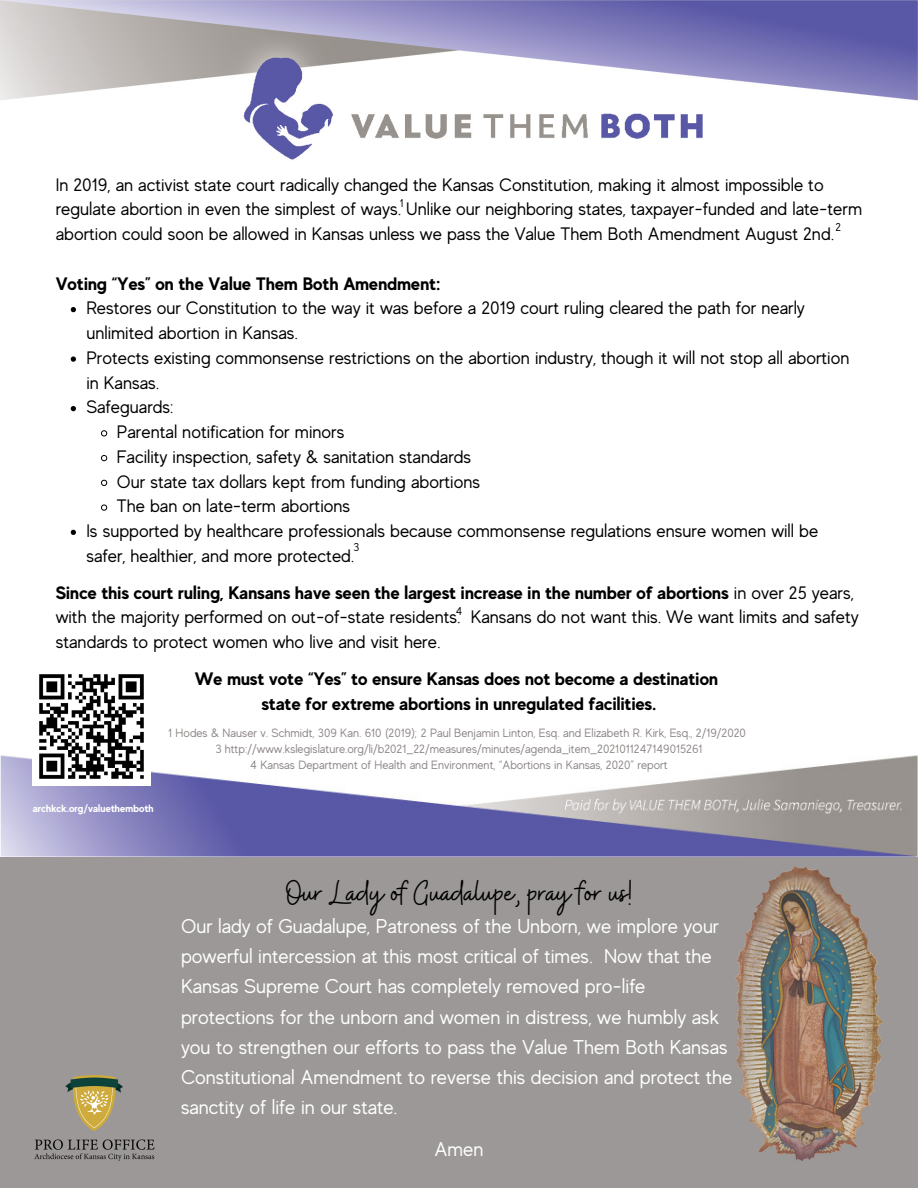
<style>
.page{position:relative;width:918px;height:1188px;background:#fff}
.page>*{position:absolute;margin:0;border:0;box-sizing:border-box;transform-origin:0 0}
.t1{font:34.95px "Buffalo";color:#000}
.t2{font:19.95px/30px "MADE Evolve Sans";color:#fff}
.t3{font:18px/24.8px "MADE Evolve Sans";color:#000}
.t4{font:700 18px "MADE Evolve Sans";color:#000}
.t5{font:12px "MADE Evolve Sans";color:#8d8786}
.t6{font:11.4px "MADE Evolve Sans";color:#000}
.t7{font:700 10.35px "MADE Evolve Sans";color:#fff}
.s1{font-weight:700}
</style>
<div class="page">
<img style="left:0;top:755px;width:918px;height:102px">
<svg style="left:71px;top:307px;width:5px;height:5px"></svg>
<svg style="left:71px;top:356px;width:5px;height:6px"></svg>
<svg style="left:71px;top:406px;width:5px;height:5px"></svg>
<svg style="left:101px;top:430px;width:7px;height:7px"></svg>
<svg style="left:101px;top:455px;width:7px;height:7px"></svg>
<svg style="left:101px;top:479px;width:7px;height:7px"></svg>
<svg style="left:101px;top:504px;width:7px;height:7px"></svg>
<svg style="left:71px;top:530px;width:5px;height:5px"></svg>
<img style="left:0;top:0;width:918px;height:160px">
<div style="left:0;top:857px;width:918px;height:331px;background:#9b9897"></div>
<img style="left:676px;top:835px;width:242px;height:326px">
<img style="left:33px;top:674px;width:118px;height:111px">
<img style="left:35px;top:1076px;width:119px;height:85px">
<p class="t3" style="left:56px;top:172px;width:808px">In 2019, an activist state court radically changed the Kansas Constitution, making it almost impossible to regulate abortion in even the simplest of ways. Unlike our neighboring states, taxpayer-funded and late-term abortion could soon be allowed in Kansas unless we pass the Value Them Both Amendment August 2nd.</p>
<p class="t4" style="left:56px;top:273px;width:387px">Voting “Yes” on the Value Them Both Amendment:</p>
<p class="t6" style="left:400px;top:196px;width:5px">1</p>
<p class="t6" style="left:835px;top:221px;width:7px">2</p>
<p class="t3" style="left:86px;top:296px;width:720px">Restores our Constitution to the way it was before a 2019 court ruling cleared the path for nearly unlimited abortion in Kansas.</p>
<p class="t3" style="left:86px;top:346px;width:765px">Protects existing commonsense restrictions on the abortion industry, though it will not stop all abortion in Kansas.</p>
<p class="t3" style="left:86px;top:395px;width:89px">Safeguards:</p>
<p class="t3" style="left:117px;top:420px;width:229px">Parental notification for minors</p>
<p class="t3" style="left:117px;top:445px;width:356px">Facility inspection, safety &amp; sanitation standards</p>
<p class="t3" style="left:117px;top:469px;width:365px">Our state tax dollars kept from funding abortions</p>
<p class="t3" style="left:117px;top:494px;width:235px">The ban on late-term abortions</p>
<p class="t3" style="left:86px;top:519px;width:733px">Is supported by healthcare professionals because commonsense regulations ensure women will be safer, healthier, and more protected.</p>
<p class="t6" style="left:353px;top:541px;width:7px">3</p>
<p class="t3" style="left:56px;top:580px;width:805px"><span class="s1">Since this court ruling, Kansans have seen the largest increase in the number of abortions</span> in over 25 years, with the majority performed on out-of-state residents. Kansans do not want this. We want limits and safety standards to protect women who live and visit here.</p>
<p class="t4" style="left:195px;top:668px;width:525px">We must vote “Yes” to ensure Kansas does not become a destination</p>
<p class="t4" style="left:262px;top:693px;width:396px">state for extreme abortions in unregulated facilities.</p>
<p class="t5" style="left:168px;top:726px;width:579px">1 Hodes &amp; Nauser v. Schmidt, 309 Kan. 610 (2019); 2 Paul Benjamin Linton, Esq. and Elizabeth R. Kirk, Esq., 2/19/2020</p>
<p class="t5" style="left:215px;top:742px;width:489px">3 http://www.kslegislature.org/li/b2021_22/measures/minutes/agenda_item_2021011247149015261</p>
<p class="t5" style="left:250px;top:758px;width:419px">4 Kansas Department of Health and Environment, “Abortions in Kansas, 2020” report</p>
<p class="t6" style="left:456px;top:604px;width:8px">4</p>
<p class="t7" style="left:33px;top:802px;width:123px">archkck.org/valuethemboth</p>
<p class="t1" style="left:286px;top:870px;width:347px">Our Lady of Guadalupe, pray for us!</p>
<p class="t2" style="left:181px;top:912px;width:553px">Our lady of Guadalupe, Patroness of the Unborn, we implore your powerful intercession at this most critical of times. Now that the Kansas Supreme Court has completely removed pro-life protections for the unborn and women in distress, we humbly ask you to strengthen our efforts to pass the Value Them Both Kansas Constitutional Amendment to reverse this decision and protect the sanctity of life in our state.</p>
<p class="t2" style="left:434px;top:1134px;width:51px">Amen</p>
</div>
